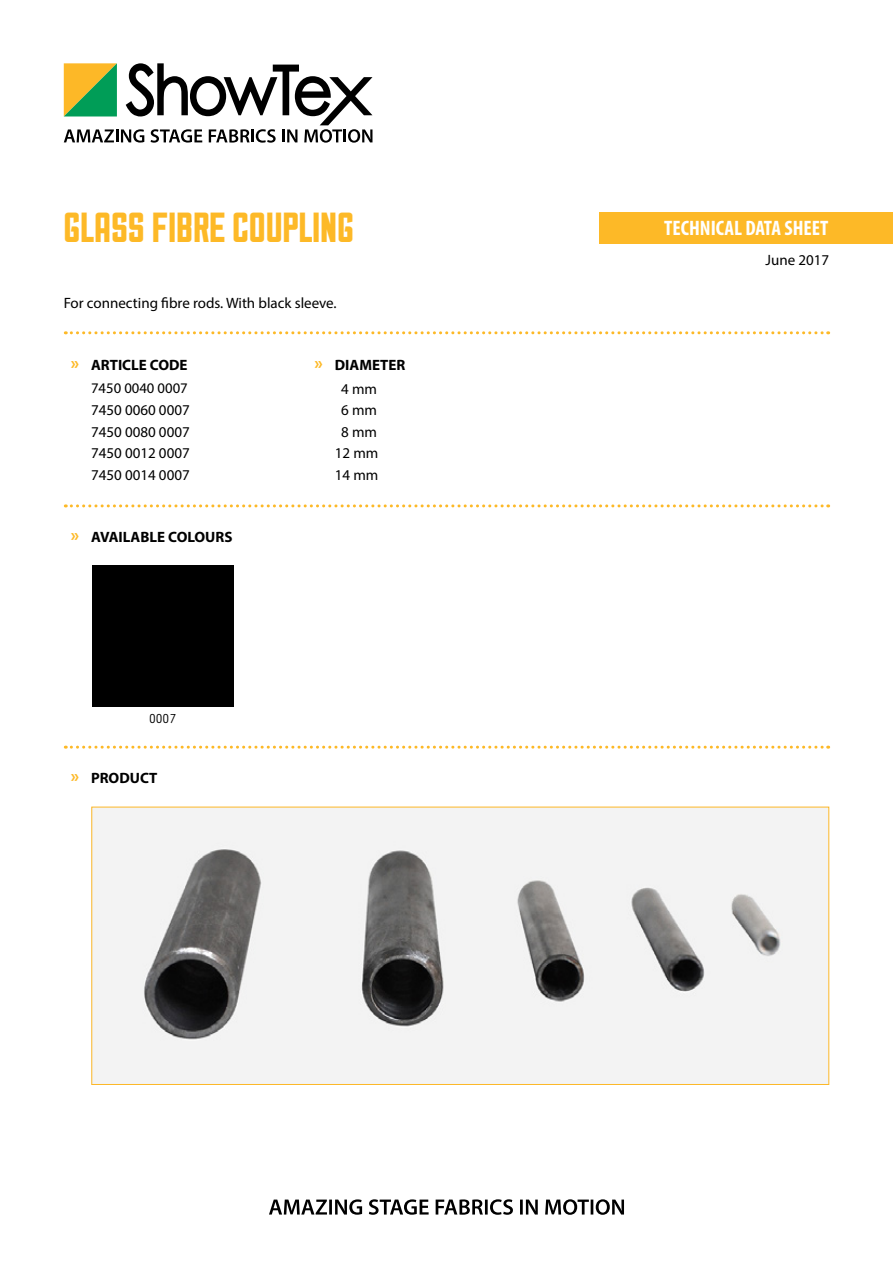
<style>
.page{position:relative;width:893px;height:1263px;background:#fff}
.page>*{position:absolute;margin:0;border:0;box-sizing:border-box;transform-origin:0 0}
.t1{font:42px "Sullivan Fill";letter-spacing:.01em;color:#fdb927}
.t2{font:700 condensed 21px "Myriad Pro";color:#fff}
.t3{font:15px "Myriad Pro";color:#000}
.t4{font:700 15px "Myriad Pro";color:#000}
.t5{font:14.7px "Myriad Pro";color:#000}
.t6{font:13.5px "Orator Std";color:#000}
.s1{font-size:18px;color:#fdb927}
</style>
<div class="page">
<svg style="left:269px;top:1199px;width:355px;height:16px"></svg>
<svg style="left:64px;top:63px;width:308px;height:80px"></svg>
<svg style="left:65px;top:331px;width:764px;height:3px"></svg>
<div style="left:600px;top:212px;width:293px;height:31px;background:#fdb927"></div>
<svg style="left:65px;top:504px;width:764px;height:3px"></svg>
<svg style="left:65px;top:746px;width:764px;height:3px"></svg>
<img style="left:93px;top:809px;width:734px;height:274px">
<div style="left:92px;top:565px;width:142px;height:142px;background:#000"></div>
<h1 class="t1" style="left:64px;top:208px;width:291px">GLASS FIBRE COUPLING</h1>
<p class="t3" style="left:64px;top:293px;width:274px">For connecting fibre rods. With black sleeve.</p>
<p class="t4" style="left:71px;top:355px;width:118px"><span class="s1">»</span> ARTICLE CODE</p>
<p class="t4" style="left:314px;top:355px;width:92px"><span class="s1">»</span> DIAMETER</p>
<p class="t5" style="left:91px;top:379px;width:98px">7450 0040 0007</p>
<p class="t3" style="left:341px;top:379px;width:37px">4 mm</p>
<p class="t3" style="left:91px;top:401px;width:100px">7450 0060 0007</p>
<p class="t3" style="left:341px;top:401px;width:37px">6 mm</p>
<p class="t3" style="left:91px;top:422px;width:100px">7450 0080 0007</p>
<p class="t3" style="left:341px;top:422px;width:37px">8 mm</p>
<p class="t3" style="left:91px;top:444px;width:100px">7450 0012 0007</p>
<p class="t3" style="left:335px;top:444px;width:45px">12 mm</p>
<p class="t3" style="left:91px;top:466px;width:100px">7450 0014 0007</p>
<p class="t3" style="left:335px;top:466px;width:45px">14 mm</p>
<p class="t4" style="left:71px;top:527px;width:163px"><span class="s1">»</span> AVAILABLE COLOURS</p>
<p class="t6" style="left:148px;top:709px;width:30px">0007</p>
<p class="t4" style="left:71px;top:768px;width:88px"><span class="s1">»</span> PRODUCT</p>
<h2 class="t2" style="left:664px;top:215px;width:166px">TECHNICAL DATA SHEET</h2>
<p class="t3" style="left:766px;top:251px;width:65px">June 2017</p>
</div>
